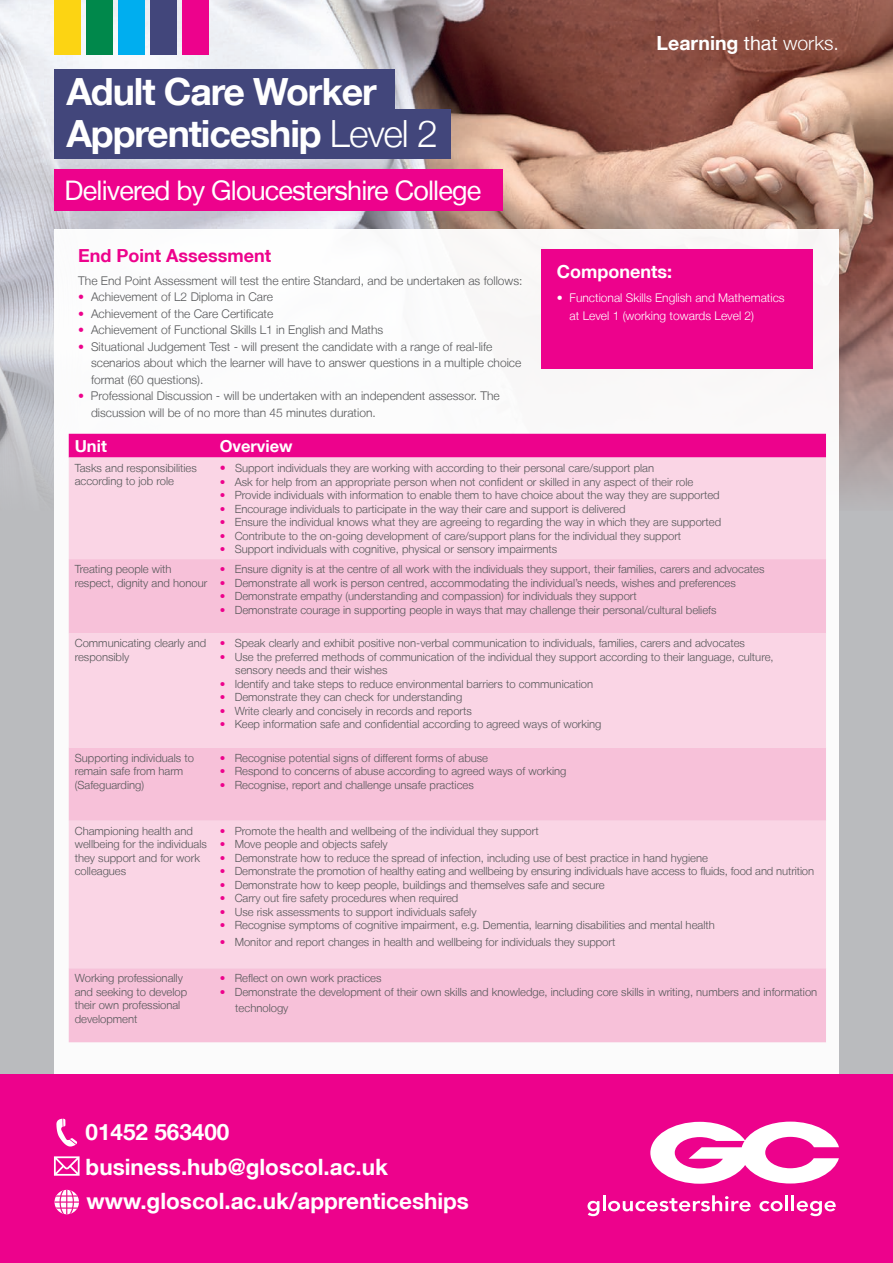
<style>
.page{position:relative;width:893px;height:1263px;background:#fff}
.page>*{position:absolute;margin:0;border:0;box-sizing:border-box;transform-origin:0 0}
.t1{font:700 37.5px/42px "Helvetica Neue LT";letter-spacing:-.03em;color:#fff}
.t2{font:27px "Helvetica Neue LT";letter-spacing:-.03em;color:#fff}
.t3{font:700 22.5px/34.5px "Helvetica Neue LT";color:#fff}
.t4{font:700 19.5px "Helvetica Neue LT";color:#fff}
.t5{font:700 18px "Helvetica Neue LT";color:#ed028c}
.t6{font:700 18px "Helvetica Neue LT";color:#fff}
.t7{font:700 16.5px "Helvetica Neue LT";color:#fff}
.t8{font:300 12px/16.5px "Helvetica Neue LT";color:#57585a}
.t9{font:300 12px/18px "Helvetica Neue LT";color:#fff}
.t10{font:300 11.25px/13.5px "Helvetica Neue LT";color:#57585a}
.s1{font-weight:300}
.s2{color:#ed028c}
.s3{font-weight:400}
.s4{font-size:12px;color:#ed028c}
</style>
<div class="page">
<div style="left:0;top:230px;width:893px;height:845px;background:#babbbe"></div>
<img style="left:0;top:0;width:893px;height:496px">
<div style="left:54px;top:0;width:26px;height:54px;background:#fcd413"></div>
<div style="left:86px;top:0;width:26px;height:54px;background:#00884b"></div>
<div style="left:118px;top:0;width:26px;height:54px;background:#00aeef"></div>
<div style="left:150px;top:0;width:26px;height:54px;background:#42467b"></div>
<div style="left:182px;top:0;width:26px;height:54px;background:#ed028c"></div>
<div style="left:54px;top:229px;width:785px;height:860px;background:#fff"></div>
<div style="left:54px;top:170px;width:449px;height:41px;background:#ed028c"></div>
<div style="left:69px;top:434px;width:757px;height:23px;background:#ed028c"></div>
<div style="left:69px;top:457px;width:757px;height:102px;background:#fad5e5"></div>
<svg style="left:69px;top:559px;width:757px;height:483px;background:#f8cbdf"></svg>
<div style="left:0;top:1075px;width:893px;height:188px;background:#ed028c"></div>
<svg style="left:650px;top:1121px;width:189px;height:63px"></svg>
<svg style="left:587px;top:1195px;width:164px;height:21px"></svg>
<svg style="left:759px;top:1201px;width:24px;height:10px"></svg>
<hr style="left:785px;top:1195px;width:3px;height:16px;background:#fff">
<hr style="left:791px;top:1195px;width:3px;height:16px;background:#fff">
<svg style="left:797px;top:1201px;width:39px;height:15px"></svg>
<svg style="left:55px;top:1190px;width:24px;height:24px"></svg>
<svg style="left:54px;top:1119px;width:26px;height:57px"></svg>
<div style="left:541px;top:249px;width:272px;height:120px;background:#ed028c"></div>
<div style="left:54px;top:109px;width:397px;height:50px;background:#42467b"></div>
<div style="left:54px;top:70px;width:341px;height:39px;background:#42467b"></div>
<h1 class="t1" style="left:66px;top:69px;width:373px">Adult Care Worker<br>Apprenticeship <span class="s1">Level 2</span></h1>
<h2 class="t2" style="left:65px;top:174px;width:418px">Delivered by Gloucestershire College</h2>
<h3 class="t5" style="left:78px;top:245px;width:194px">End Point Assessment</h3>
<p class="t8" style="left:78px;top:272px;width:446px">The End Point Assessment will test the entire Standard, and be undertaken as follows:</p>
<p class="t8" style="left:78px;top:289px;width:196px"><span class="s2">•</span> Achievement of L2 Diploma in Care</p>
<p class="t8" style="left:78px;top:305px;width:197px"><span class="s2">•</span> Achievement of the Care Certificate</p>
<p class="t8" style="left:78px;top:322px;width:307px"><span class="s2">•</span> Achievement of Functional Skills L1 in English and Maths</p>
<p class="t8" style="left:91px;top:338px;width:432px;text-indent:-13px"><span class="s2">•</span> Situational Judgement Test - will present the candidate with a range of real-life scenarios about which the learner will have to answer questions in a multiple choice format (60 questions).</p>
<p class="t8" style="left:91px;top:388px;width:410px;text-indent:-13px"><span class="s2">•</span> Professional Discussion - will be undertaken with an independent assessor. The discussion will be of no more than 45 minutes duration.</p>
<h3 class="t4" style="left:657px;top:31px;width:184px">Learning <span class="s3">that</span> <span class="s1">works.</span></h3>
<h3 class="t6" style="left:557px;top:261px;width:117px">Components:</h3>
<p class="t9" style="left:570px;top:289px;width:217px;text-indent:-13px">• Functional Skills English and Mathematics at Level 1 (working towards Level 2)</p>
<h3 class="t7" style="left:75px;top:435px;width:34px">Unit</h3>
<h3 class="t7" style="left:220px;top:435px;width:75px">Overview</h3>
<p class="t10" style="left:75px;top:461px;width:124px">Tasks and responsibilities according to job role</p>
<p class="t10" style="left:220px;top:461px;width:436px"><span class="s4">•</span> Support individuals they are working with according to their personal care/support plan</p>
<p class="t10" style="left:220px;top:475px;width:475px"><span class="s2">•</span> Ask for help from an appropriate person when not confident or skilled in any aspect of their role</p>
<p class="t10" style="left:220px;top:488px;width:501px"><span class="s2">•</span> Provide individuals with information to enable them to have choice about the way they are supported</p>
<p class="t10" style="left:220px;top:502px;width:407px"><span class="s2">•</span> Encourage individuals to participate in the way their care and support is delivered</p>
<p class="t10" style="left:220px;top:515px;width:503px"><span class="s2">•</span> Ensure the individual knows what they are agreeing to regarding the way in which they are supported</p>
<p class="t10" style="left:220px;top:529px;width:463px"><span class="s2">•</span> Contribute to the on-going development of care/support plans for the individual they support</p>
<p class="t10" style="left:220px;top:542px;width:339px"><span class="s2">•</span> Support individuals with cognitive, physical or sensory impairments</p>
<p class="t10" style="left:75px;top:562px;width:134px">Treating people with respect, dignity and honour</p>
<p class="t10" style="left:220px;top:562px;width:546px"><span class="s2">•</span> Ensure dignity is at the centre of all work with the individuals they support, their families, carers and advocates</p>
<p class="t10" style="left:220px;top:576px;width:518px"><span class="s2">•</span> Demonstrate all work is person centred, accommodating the individual’s needs, wishes and preferences</p>
<p class="t10" style="left:220px;top:589px;width:419px"><span class="s2">•</span> Demonstrate empathy (understanding and compassion) for individuals they support</p>
<p class="t10" style="left:220px;top:603px;width:498px"><span class="s2">•</span> Demonstrate courage in supporting people in ways that may challenge their personal/cultural beliefs</p>
<p class="t10" style="left:75px;top:636px;width:133px">Communicating clearly and responsibly</p>
<p class="t10" style="left:220px;top:636px;width:527px"><span class="s2">•</span> Speak clearly and exhibit positive non-verbal communication to individuals, families, carers and advocates</p>
<p class="t10" style="left:235px;top:650px;width:540px;text-indent:-16px"><span class="s2">•</span> Use the preferred methods of communication of the individual they support according to their language, culture, sensory needs and their wishes</p>
<p class="t10" style="left:220px;top:677px;width:375px"><span class="s2">•</span> Identify and take steps to reduce environmental barriers to communication</p>
<p class="t10" style="left:220px;top:690px;width:244px"><span class="s2">•</span> Demonstrate they can check for understanding</p>
<p class="t10" style="left:220px;top:704px;width:254px"><span class="s2">•</span> Write clearly and concisely in records and reports</p>
<p class="t10" style="left:220px;top:717px;width:383px"><span class="s2">•</span> Keep information safe and confidential according to agreed ways of working</p>
<p class="t10" style="left:75px;top:751px;width:121px">Supporting individuals to remain safe from harm (Safeguarding)</p>
<p class="t10" style="left:220px;top:751px;width:270px"><span class="s2">•</span> Recognise potential signs of different forms of abuse</p>
<p class="t10" style="left:220px;top:764px;width:348px"><span class="s2">•</span> Respond to concerns of abuse according to agreed ways of working</p>
<p class="t10" style="left:220px;top:778px;width:256px"><span class="s2">•</span> Recognise, report and challenge unsafe practices</p>
<p class="t10" style="left:75px;top:824px;width:134px">Championing health and wellbeing for the individuals they support and for work colleagues</p>
<p class="t10" style="left:220px;top:824px;width:321px"><span class="s2">•</span> Promote the health and wellbeing of the individual they support</p>
<p class="t10" style="left:220px;top:837px;width:169px"><span class="s2">•</span> Move people and objects safely</p>
<p class="t10" style="left:220px;top:851px;width:490px"><span class="s2">•</span> Demonstrate how to reduce the spread of infection, including use of best practice in hand hygiene</p>
<p class="t10" style="left:220px;top:864px;width:596px"><span class="s2">•</span> Demonstrate the promotion of healthy eating and wellbeing by ensuring individuals have access to fluids, food and nutrition</p>
<p class="t10" style="left:220px;top:878px;width:387px"><span class="s2">•</span> Demonstrate how to keep people, buildings and themselves safe and secure</p>
<p class="t10" style="left:220px;top:891px;width:240px"><span class="s2">•</span> Carry out fire safety procedures when required</p>
<p class="t10" style="left:220px;top:905px;width:258px"><span class="s2">•</span> Use risk assessments to support individuals safely</p>
<p class="t10" style="left:220px;top:918px;width:497px"><span class="s2">•</span> Recognise symptoms of cognitive impairment, e.g. Dementia, learning disabilities and mental health</p>
<p class="t10" style="left:220px;top:935px;width:397px"><span class="s2">•</span> Monitor and report changes in health and wellbeing for individuals they support</p>
<p class="t10" style="left:75px;top:971px;width:114px">Working professionally and seeking to develop their own professional development</p>
<p class="t10" style="left:220px;top:971px;width:163px"><span class="s2">•</span> Reflect on own work practices</p>
<p class="t10" style="left:235px;top:983px;width:583px;line-height:16.5px;text-indent:-16px"><span class="s2">•</span> Demonstrate the development of their own skills and knowledge, including core skills in writing, numbers and information technology</p>
<h3 class="t3" style="left:86px;top:1114px;width:385px">01452 563400 business.hub@gloscol.ac.uk www.gloscol.ac.uk/apprenticeships</h3>
</div>
